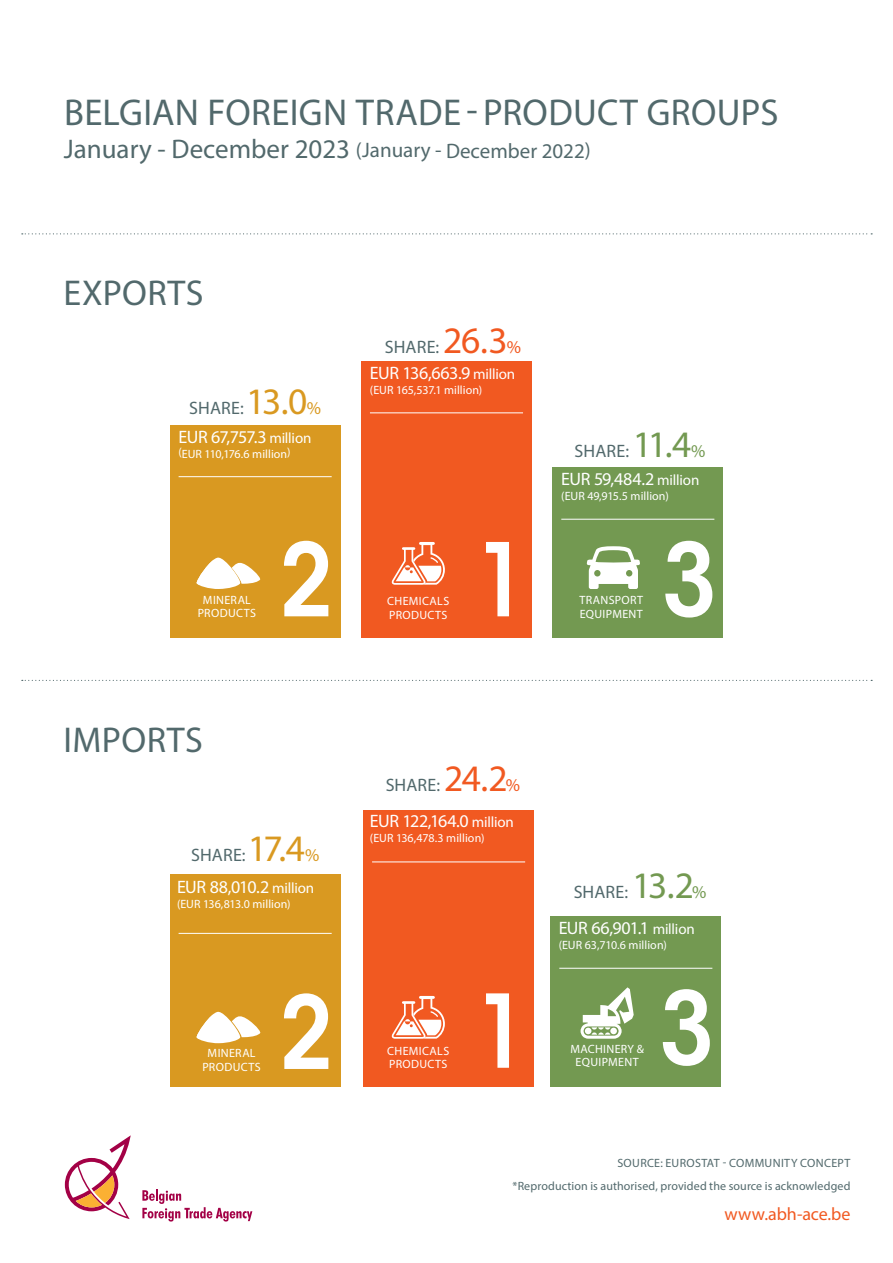
<style>
.page{position:relative;width:893px;height:1263px;background:#fff}
.page>*{position:absolute;margin:0;border:0;box-sizing:border-box;transform-origin:0 0}
.t1{font:37.5px "Myriad Pro";letter-spacing:.01em;color:#52696c}
.t2{font:36px "Myriad Pro";letter-spacing:.015em;color:#52696c}
.t3{font:21px "Myriad Pro";color:#52696c}
.t4{font:18px "Myriad Pro";letter-spacing:-.035em;color:#fff}
.t5{font:18px "Myriad Pro";letter-spacing:.005em;color:#52696c}
.t6{font:18px "Myriad Pro";letter-spacing:-.005em;color:#f15921}
.t7{font:12px/13.5px "Myriad Pro";letter-spacing:.02em;color:#fff;text-align:center}
.t8{font:12px "Myriad Pro";letter-spacing:.01em;color:#52696c}
.t9{font:12px "Myriad Pro";letter-spacing:.03em;color:#52696c}
.s1{font-size:27px}
.s2{font-size:37.5px;color:#d99921}
.s3{color:#d99921}
.s4{font-size:15px}
.s5{font-size:37.5px;color:#f15921}
.s6{color:#f15921}
.s7{font-size:37.5px;color:#739951}
.s8{color:#739951}
</style>
<div class="page">
<div style="left:553px;top:468px;width:170px;height:170px;background:#739951"></div>
<div style="left:361px;top:361px;width:170px;height:277px;background:#f15921"></div>
<div style="left:170px;top:425px;width:170px;height:213px;background:#d99921"></div>
<svg style="left:22px;top:680px;width:850px;height:1px"></svg>
<svg style="left:22px;top:233px;width:850px;height:1px"></svg>
<svg style="left:391px;top:542px;width:54px;height:43px"></svg>
<svg style="left:665px;top:541px;width:47px;height:76px"></svg>
<svg style="left:486px;top:542px;width:23px;height:74px"></svg>
<svg style="left:284px;top:541px;width:44px;height:75px"></svg>
<hr style="left:370px;top:412px;width:153px;height:1px;background:#fff">
<hr style="left:179px;top:476px;width:153px;height:1px;background:#fff">
<hr style="left:561px;top:519px;width:153px;height:1px;background:#fff">
<div style="left:550px;top:916px;width:170px;height:170px;background:#739951"></div>
<div style="left:363px;top:810px;width:170px;height:276px;background:#f15921"></div>
<div style="left:170px;top:874px;width:170px;height:212px;background:#d99921"></div>
<svg style="left:663px;top:989px;width:47px;height:77px"></svg>
<svg style="left:486px;top:993px;width:23px;height:75px"></svg>
<svg style="left:284px;top:993px;width:44px;height:76px"></svg>
<hr style="left:372px;top:861px;width:153px;height:1px;background:#fff">
<hr style="left:179px;top:933px;width:153px;height:1px;background:#fff">
<hr style="left:559px;top:968px;width:153px;height:1px;background:#fff">
<svg style="left:391px;top:996px;width:54px;height:43px"></svg>
<svg style="left:65px;top:1135px;width:66px;height:84px"></svg>
<svg style="left:142px;top:1189px;width:110px;height:32px"></svg>
<svg style="left:587px;top:546px;width:53px;height:43px"></svg>
<svg style="left:196px;top:557px;width:65px;height:32px"></svg>
<svg style="left:580px;top:987px;width:54px;height:52px"></svg>
<svg style="left:196px;top:1011px;width:65px;height:32px"></svg>
<p class="t1" style="left:64px;top:90px;width:716px">BELGIAN FOREIGN TRADE - PRODUCT GROUPS</p>
<p class="t3" style="left:64px;top:138px;width:528px"><span class="s1">January - December 2023</span> (January - December 2022)</p>
<p class="t2" style="left:64px;top:271px;width:142px">EXPORTS</p>
<p class="t5" style="left:189px;top:397px;width:133px">SHARE:<span class="s2">13.0</span><span class="s3">%</span></p>
<p class="t4" style="left:179px;top:425px;width:134px">EUR 67,757.3 <span class="s4">million</span></p>
<p class="t7" style="left:179px;top:447px;width:113px">(EUR 110,176.6 million)</p>
<p class="t5" style="left:385px;top:336px;width:138px">SHARE: <span class="s5">26.3</span><span class="s6">%</span></p>
<p class="t4" style="left:370px;top:362px;width:147px">EUR 136,663.9 <span class="s4">million</span></p>
<p class="t7" style="left:370px;top:383px;width:114px">(EUR 165,537.1 million)</p>
<p class="t5" style="left:575px;top:440px;width:132px">SHARE: <span class="s7">11.4</span><span class="s8">%</span></p>
<p class="t4" style="left:561px;top:468px;width:140px">EUR 59,484.2 <span class="s4">million</span></p>
<p class="t7" style="left:561px;top:489px;width:109px">(EUR 49,915.5 million)</p>
<p class="t7" style="left:198px;top:593px;width:60px">MINERAL<br>PRODUCTS</p>
<p class="t7" style="left:579px;top:593px;width:65px;text-align:left">TRANSPORT<br>EQUIPMENT</p>
<p class="t7" style="left:387px;top:594px;width:64px">CHEMICALS</p>
<p class="t7" style="left:389px;top:608px;width:60px">PRODUCTS</p>
<p class="t2" style="left:64px;top:717px;width:141px">IMPORTS</p>
<p class="t5" style="left:191px;top:844px;width:130px">SHARE:<span class="s2">17.4</span><span class="s3">%</span></p>
<p class="t4" style="left:177px;top:876px;width:139px">EUR 88,010.2 <span class="s4">million</span></p>
<p class="t7" style="left:177px;top:897px;width:115px">(EUR 136,813.0 million)</p>
<p class="t7" style="left:202px;top:1046px;width:60px">MINERAL<br>PRODUCTS</p>
<p class="t5" style="left:386px;top:774px;width:136px">SHARE: <span class="s5">24.2</span><span class="s6">%</span></p>
<p class="t4" style="left:370px;top:810px;width:145px">EUR 122,164.0 <span class="s4">million</span></p>
<p class="t7" style="left:370px;top:831px;width:116px">(EUR 136,478.3 million)</p>
<p class="t7" style="left:387px;top:1044px;width:64px;text-align:left">CHEMICALS<br>PRODUCTS</p>
<p class="t5" style="left:574px;top:881px;width:134px">SHARE: <span class="s7">13.2</span><span class="s8">%</span></p>
<p class="t4" style="left:559px;top:916px;width:138px">EUR 66,901.1 <span class="s4">million</span></p>
<p class="t7" style="left:559px;top:938px;width:110px">(EUR 63,710.6 million)</p>
<p class="t7" style="left:570px;top:1042px;width:75px">MACHINERY &amp;<br>EQUIPMENT</p>
<p class="t9" style="left:617px;top:1156px;width:234px">SOURCE: EUROSTAT - COMMUNITY CONCEPT</p>
<p class="t8" style="left:513px;top:1179px;width:339px">*Reproduction is authorised, provided the source is acknowledged</p>
<p class="t6" style="left:725px;top:1203px;width:127px">www.abh-ace.be</p>
</div>
